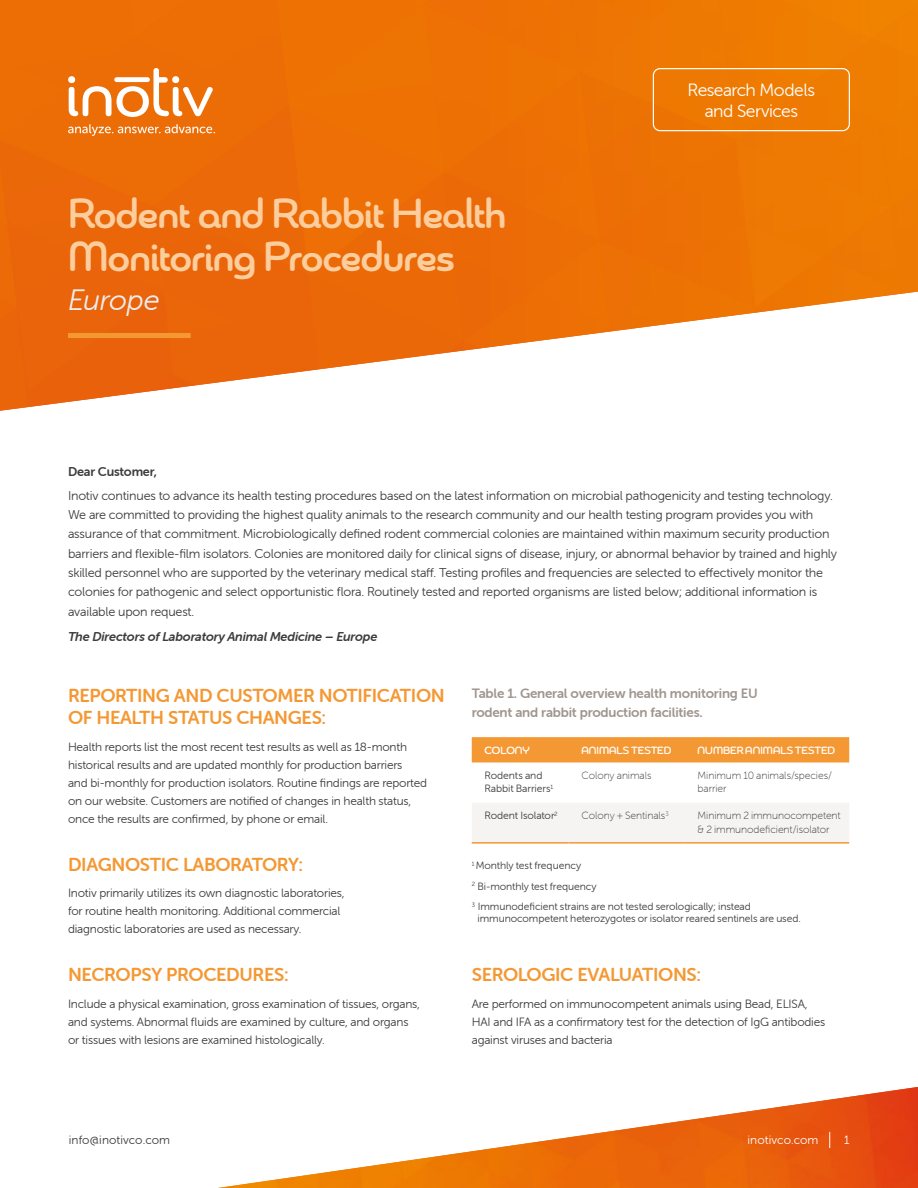
<style>
.page{position:relative;width:918px;height:1188px;background:#fff}
.page>*{position:absolute;margin:0;border:0;box-sizing:border-box;transform-origin:0 0}
.t1{font:500 42.15px/43.3px "Chennai";letter-spacing:-.03em;color:#fcce9d}
.t2{font:italic 29.4px "Museo Sans Rounded 300";letter-spacing:-.01em;color:#eeedee}
.t3{font:18.75px/22.5px "Museo Sans Rounded 700";letter-spacing:-.02em;color:#f49833}
.t4{font:17.7px/20.4px "Museo Sans Rounded 300";letter-spacing:-.03em;color:#fff;text-align:center}
.t5{font:13.5px/19.4px "Museo Sans Rounded 700";letter-spacing:-.015em;color:#a09690}
.t6{font:12.75px/19.4px "Museo Sans Rounded 300";letter-spacing:-.015em;color:#3c3c3b}
.t7{font:italic 12.75px "Museo Sans Rounded 700";letter-spacing:-.015em;color:#3c3c3b}
.t8{font:12.75px "Museo Sans Rounded 700";letter-spacing:-.015em;color:#3c3c3b}
.t9{font:12px/18px "Museo Sans Rounded 300";letter-spacing:-.015em;color:#3c3c3b}
.t10{font:12px "Museo Sans Rounded 300";letter-spacing:.005em;color:#3c3c3b}
.t11{font:12px "Museo Sans Rounded 300";letter-spacing:.01em;color:#fff}
.t12{font:10.5px/20.5px "Museo Sans Rounded 300";letter-spacing:-.005em;color:#3c3c3b}
.t13{font:10.5px/13.5px "Museo Sans Rounded 100";letter-spacing:-.005em;color:#3c3c3b}
.t14{font:500 10.5px "Chennai";color:#fff}
</style>
<div class="page">
<img style="left:218px;top:1087px;width:700px;height:101px">
<svg style="left:829px;top:1132px;width:1px;height:16px"></svg>
<img style="left:0;top:0;width:918px;height:411px">
<div style="left:68px;top:333px;width:123px;height:5px;background:#f49833"></div>
<div style="left:472px;top:737px;width:377px;height:25px;background:#f49833"></div>
<div style="left:472px;top:803px;width:377px;height:39px;background:#f5f4f3"></div>
<hr style="left:472px;top:842px;width:97px;height:2px;background:#f49833">
<hr style="left:569px;top:842px;width:116px;height:2px;background:#f49833">
<hr style="left:685px;top:842px;width:164px;height:2px;background:#f49833">
<svg style="left:68px;top:68px;width:147px;height:68px"></svg>
<div style="left:653px;top:68px;width:197px;height:63px;border:1px solid #fff;border-radius:7px"></div>
<h1 class="t1" style="left:68px;top:193px;width:440px">Rodent and Rabbit Health<br>Monitoring Procedures</h1>
<h2 class="t2" style="left:68px;top:284px;width:93px">Europe</h2>
<h3 class="t4" style="left:688px;top:80px;width:129px">Research Models and Services</h3>
<p class="t8" style="left:68px;top:465px;width:90px">Dear Customer,</p>
<p class="t6" style="left:68px;top:486px;width:771px">Inotiv continues to advance its health testing procedures based on the latest information on microbial pathogenicity and testing technology.<br>We are committed to providing the highest quality animals to the research community and our health testing program provides you with assurance of that commitment. Microbiologically defined rodent commercial colonies are maintained within maximum security production barriers and flexible-film isolators. Colonies are monitored daily for clinical signs of disease, injury, or abnormal behavior by trained and highly skilled personnel who are supported by the veterinary medical staff. Testing profiles and frequencies are selected to effectively monitor the colonies for pathogenic and select opportunistic flora. Routinely tested and reported organisms are listed below; additional information is available upon request.</p>
<p class="t7" style="left:68px;top:629px;width:311px">The Directors of Laboratory Animal Medicine – Europe</p>
<h3 class="t3" style="left:68px;top:684px;width:378px">REPORTING AND CUSTOMER NOTIFICATION<br>OF HEALTH STATUS CHANGES:</h3>
<p class="t9" style="left:68px;top:738px;width:361px">Health reports list the most recent test results as well as 18-month historical results and are updated monthly for production barriers<br>and bi-monthly for production isolators. Routine findings are reported on our website. Customers are notified of changes in health status, once the results are confirmed, by phone or email.</p>
<h3 class="t3" style="left:68px;top:853px;width:237px">DIAGNOSTIC LABORATORY:</h3>
<p class="t9" style="left:68px;top:884px;width:278px">Inotiv primarily utilizes its own diagnostic laboratories, for routine health monitoring. Additional commercial diagnostic laboratories are used as necessary.</p>
<h3 class="t3" style="left:68px;top:963px;width:222px">NECROPSY PROCEDURES:</h3>
<p class="t9" style="left:68px;top:995px;width:353px">Include a physical examination, gross examination of tissues, organs, and systems. Abnormal fluids are examined by culture, and organs or tissues with lesions are examined histologically.</p>
<p class="t5" style="left:472px;top:683px;width:288px">Table 1. General overview health monitoring EU rodent and rabbit production facilities.</p>
<p class="t14" style="left:485px;top:743px;width:47px">COLONY</p>
<p class="t14" style="left:581px;top:743px;width:92px">ANIMALS TESTED</p>
<p class="t14" style="left:698px;top:743px;width:139px">NUMBER ANIMALS TESTED</p>
<p class="t12" style="left:485px;top:769px;width:70px;line-height:13.5px">Rodents and<br>Rabbit Barriers<sup>1</sup></p>
<p class="t13" style="left:581px;top:769px;width:72px">Colony animals</p>
<p class="t13" style="left:698px;top:769px;width:136px">Minimum 10 animals/species/ barrier</p>
<p class="t12" style="left:485px;top:805px;width:75px">Rodent Isolator<sup>2</sup></p>
<p class="t13" style="left:581px;top:809px;width:89px">Colony + Sentinals<sup>3</sup></p>
<p class="t13" style="left:698px;top:809px;width:145px">Minimum 2 immunocompetent &amp; 2 immunodeficient/isolator</p>
<p class="t12" style="left:472px;top:855px;width:281px"><sup>1</sup> Monthly test frequency<br><sup>2</sup> Bi-monthly test frequency<br><sup>3</sup> Immunodeficient strains are not tested serologically; instead</p>
<p class="t12" style="left:478px;top:908px;width:325px">immunocompetent heterozygotes or isolator reared sentinels are used.</p>
<h3 class="t3" style="left:472px;top:963px;width:231px">SEROLOGIC EVALUATIONS:</h3>
<p class="t9" style="left:472px;top:995px;width:355px">Are performed on immunocompetent animals using Bead, ELISA,<br>HAI and IFA as a confirmatory test for the detection of IgG antibodies against viruses and bacteria</p>
<p class="t10" style="left:69px;top:1133px;width:103px">info@inotivco.com</p>
<p class="t11" style="left:747px;top:1134px;width:73px">inotivco.com</p>
<p class="t11" style="left:844px;top:1134px;width:7px">1</p>
</div>
